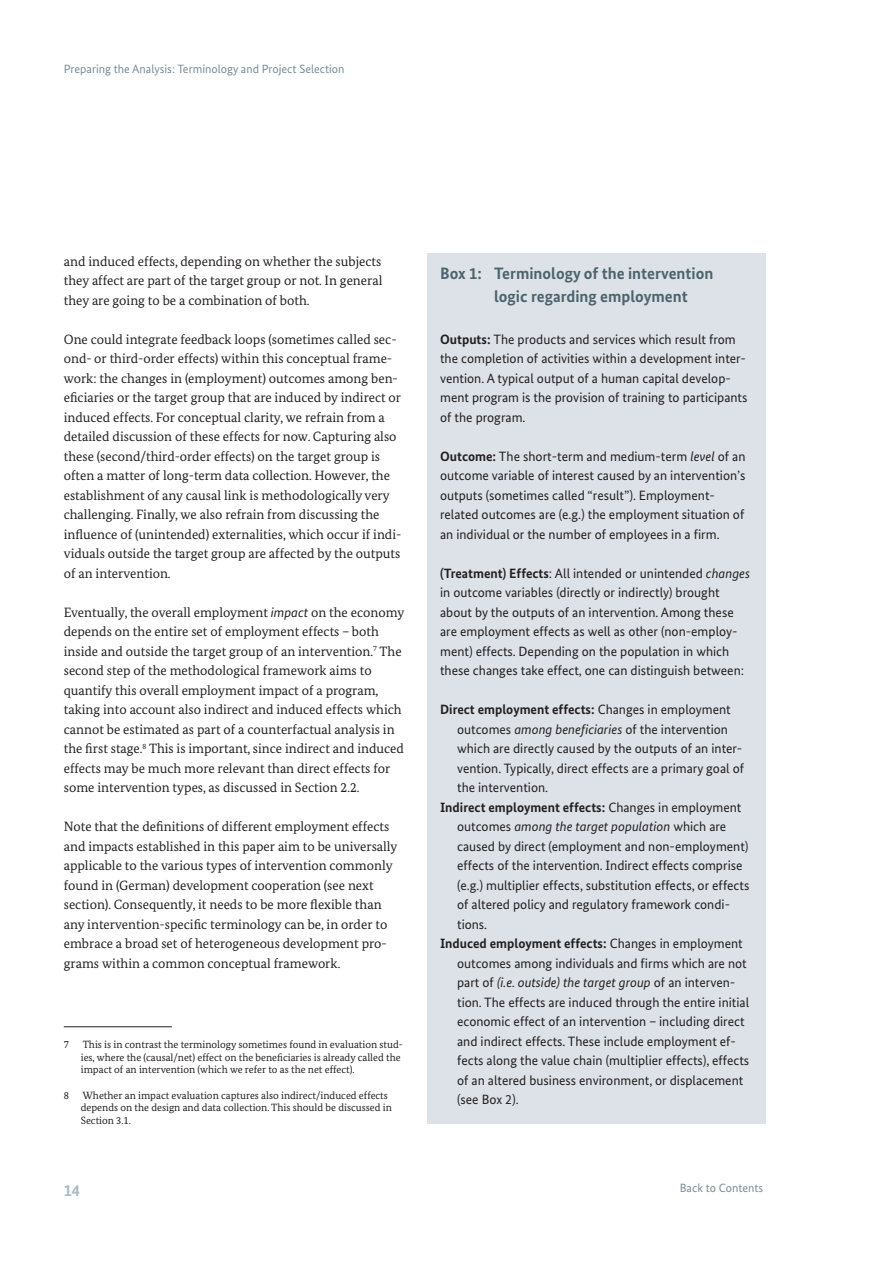
<style>
.page{position:relative;width:893px;height:1263px;background:#fff}
.page>*{position:absolute;margin:0;border:0;box-sizing:border-box;transform-origin:0 0}
.t1{font:700 16.5px/22.5px "Bundes Sans";color:#4d636e}
.t2{font:700 16.5px "Bundes Sans";color:#abbbc3}
.t3{font:13.5px/19.5px "Bundes Serif";color:#231f20}
.t4{font:13.5px/19.5px "Bundes Sans";color:#231f20}
.t5{font:700 13.5px "Bundes Sans";color:#231f20}
.t6{font:italic 13.5px "Bundes Sans";color:#231f20}
.t7{font:12px "Bundes Sans";color:#798d97}
.t8{font:10.5px/12.6px "Bundes Serif";color:#231f20}
.s1{font-family:"Bundes Sans";font-style:italic}
.s2{font-weight:700}
.s3{font-style:italic}
.s4{font-weight:400}
.s5{font-style:normal}
</style>
<div class="page">
<hr style="left:64px;top:1026px;width:108px;height:1px;background:#231f20">
<div style="left:427px;top:254px;width:338px;height:870px;background:#dce2e7"></div>
<p class="t7" style="left:64px;top:62px;width:282px">Preparing the Analysis: Terminology and Project Selection</p>
<p class="t3" style="left:64px;top:251px;width:320px;text-align:justify">and induced effects, depending on whether the subjects they affect are part of the target group or not. In general they are going to be a combination of both.</p>
<p class="t3" style="left:64px;top:329px;width:339px">One could integrate feedback loops (sometimes called sec&shy;ond- or third-order effects) within this conceptual frame&shy;work: the changes in (employment) outcomes among ben&shy;eficiaries or the target group that are induced by indirect or induced effects. For conceptual clarity, we refrain from a detailed discussion of these effects for now. Capturing also these (second/third-order effects) on the target group is often a matter of long-term data collection. However, the establishment of any causal link is methodologically very challenging. Finally, we also refrain from discussing the influence of (unintended) externalities, which occur if indi&shy;viduals outside the target group are affected by the outputs of an intervention.</p>
<p class="t3" style="left:64px;top:602px;width:342px">Eventually, the overall employment <span class="s1">impact</span> on the economy depends on the entire set of employment effects – both inside and outside the target group of an intervention.<sup>7</sup> The second step of the methodological framework aims to quantify this overall employment impact of a program, taking into account also indirect and induced effects which cannot be estimated as part of a counterfactual analysis in the first stage.<sup>8</sup> This is important, since indirect and induced effects may be much more relevant than direct effects for some intervention types, as discussed in Section 2.2.</p>
<p class="t3" style="left:64px;top:817px;width:335px">Note that the definitions of different employment effects and impacts established in this paper aim to be universally applicable to the various types of intervention commonly found in (German) development cooperation (see next section). Consequently, it needs to be more flexible than any intervention-specific terminology can be, in order to embrace a broad set of heterogeneous development pro&shy;grams within a common conceptual framework.</p>
<p class="t8" style="left:64px;top:1038px;width:7px">7</p>
<p class="t8" style="left:81px;top:1038px;width:324px">This is in contrast the terminology sometimes found in evaluation stud&shy;ies, where the (causal/net) effect on the beneficiaries is already called the impact of an intervention (which we refer to as the net effect).</p>
<p class="t8" style="left:64px;top:1089px;width:7px">8</p>
<p class="t8" style="left:81px;top:1089px;width:313px">Whether an impact evaluation captures also indirect/induced effects depends on the design and data collection. This should be discussed in<br>Section 3.1.</p>
<p class="t2" style="left:64px;top:1180px;width:18px">14</p>
<p class="t1" style="left:494px;top:262px;width:221px;text-indent:-54px">Box 1: Terminology of the intervention logic regarding employment</p>
<p class="t4" style="left:440px;top:329px;width:309px"><span class="s2">Outputs:</span> The products and services which result from the completion of activities within a development inter&shy;vention. A typical output of a human capital develop&shy;ment program is the provision of training to participants of the program.</p>
<p class="t4" style="left:440px;top:446px;width:307px"><span class="s2">Outcome:</span> The short-term and medium-term <span class="s3">level</span> of an outcome variable of interest caused by an intervention’s outputs (sometimes called “result”). Employment&shy;related outcomes are (e.g.) the employment situation of an individual or the number of employees in a firm.</p>
<p class="t4" style="left:440px;top:563px;width:311px"><span class="s2">(Treatment) Effects</span>: All intended or unintended <span class="s3">changes </span>in outcome variables (directly or indirectly) brought about by the outputs of an intervention. Among these are employment effects as well as other (non-employ&shy;ment) effects. Depending on the population in which these changes take effect, one can distinguish between:</p>
<p class="t5" style="left:440px;top:701px;width:292px">Direct employment effects: <span class="s4">Changes in employment</span></p>
<p class="t4" style="left:457px;top:719px;width:272px">outcomes <span class="s3">among beneficiaries</span> of the intervention</p>
<p class="t4" style="left:457px;top:739px;width:287px">which are directly caused by the outputs of an inter-</p>
<p class="t4" style="left:457px;top:758px;width:288px">vention. Typically, direct effects are a primary goal of</p>
<p class="t4" style="left:457px;top:778px;width:93px">the intervention.</p>
<p class="t5" style="left:440px;top:799px;width:303px">Indirect employment effects: <span class="s4">Changes in employment</span></p>
<p class="t6" style="left:457px;top:818px;width:271px"><span class="s5">outcomes</span> among the target population <span class="s5">which are</span></p>
<p class="t4" style="left:457px;top:836px;width:293px">caused by direct (employment and non-employment)</p>
<p class="t4" style="left:457px;top:856px;width:287px">effects of the intervention. Indirect effects comprise</p>
<p class="t4" style="left:457px;top:875px;width:294px">(e.g.) multiplier effects, substitution effects, or effects</p>
<p class="t4" style="left:457px;top:895px;width:274px">of altered policy and regulatory framework condi-</p>
<p class="t4" style="left:457px;top:914px;width:32px">tions.</p>
<p class="t5" style="left:440px;top:935px;width:304px">Induced employment effects: <span class="s4">Changes in employment</span></p>
<p class="t4" style="left:457px;top:953px;width:291px">outcomes among individuals and firms which are not</p>
<p class="t6" style="left:457px;top:974px;width:280px"><span class="s5">part of</span> (i.e. outside) the target group <span class="s5">of an interven-</span></p>
<p class="t4" style="left:457px;top:992px;width:294px">tion. The effects are induced through the entire initial</p>
<p class="t4" style="left:457px;top:1012px;width:289px">economic effect of an intervention – including direct</p>
<p class="t4" style="left:457px;top:1031px;width:280px">and indirect effects. These include employment ef-</p>
<p class="t4" style="left:457px;top:1051px;width:294px">fects along the value chain (multiplier effects), effects</p>
<p class="t4" style="left:457px;top:1070px;width:288px">of an altered business environment, or displacement</p>
<p class="t4" style="left:457px;top:1090px;width:63px">(see Box 2).</p>
<p class="t7" style="left:680px;top:1180px;width:85px">Back to Contents</p>
</div>
